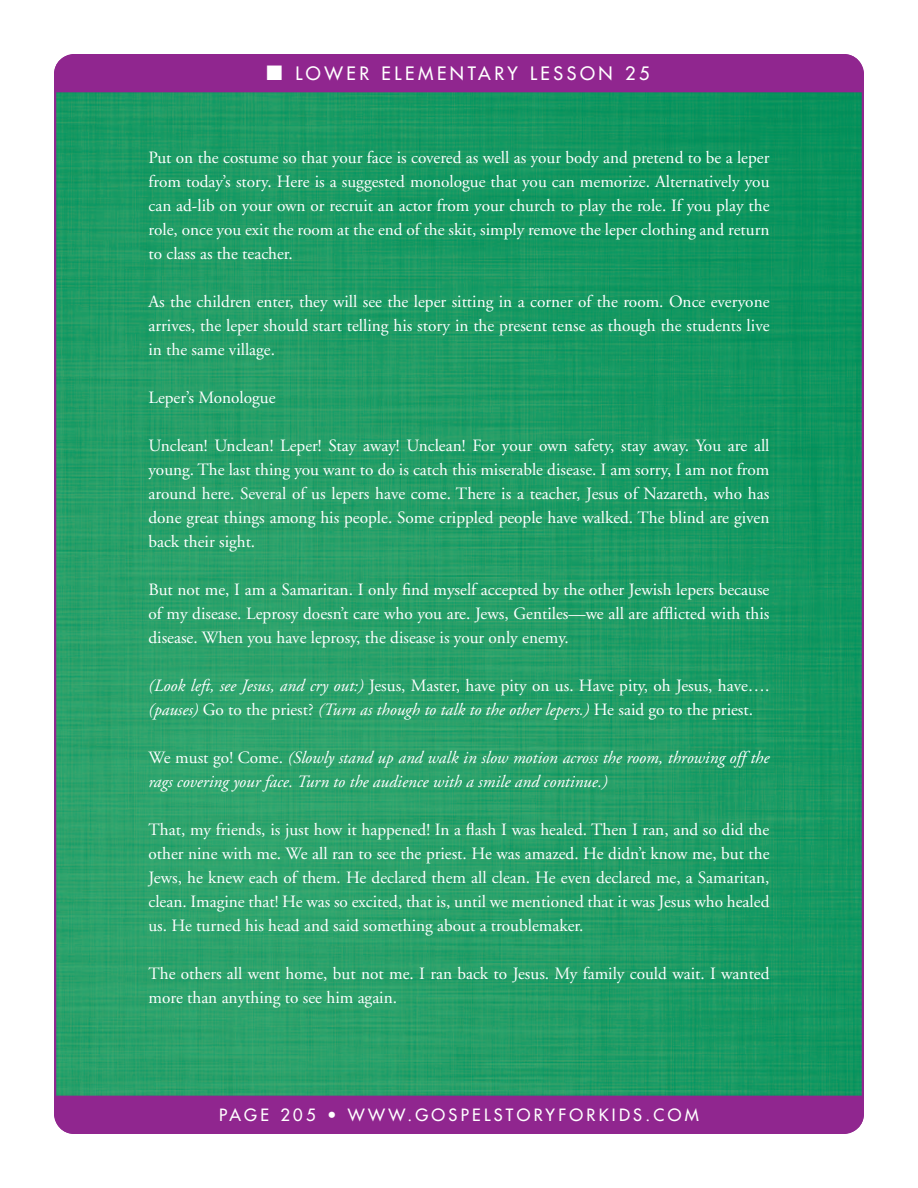
<style>
.page{position:relative;width:918px;height:1188px;background:#fff}
.page>*{position:absolute;margin:0;border:0;box-sizing:border-box;transform-origin:0 0}
.t1{font:18px "Futura";letter-spacing:.2em;color:#fff}
.TXT{font:17.25px/24px "Adobe Garamond";color:#fff;text-align:justify}
.TXT-2{font:italic 17.25px/24px "Adobe Garamond";color:#fff}
.t2{font:16.5px "Futura";letter-spacing:.2em;color:#fff}
.s1{font-style:italic}
.s2{font-style:normal}
</style>
<div class="page">
<img style="left:57px;top:92px;width:804px;height:1004px">
<div style="left:54px;top:54px;width:810px;height:38px;background:#90268f"></div>
<div style="left:54px;top:1096px;width:810px;height:38px;background:#90268f"></div>
<p class="t1" style="left:266px;top:62px;width:385px">■ LOWER ELEMENTARY LESSON 25</p>
<p class="TXT" style="left:148px;top:146px;width:623px">Put on the costume so that your face is covered as well as your body and pretend to be a leper from today’s story. Here is a suggested monologue that you can memorize. Alternatively you can ad-lib on your own or recruit an actor from your church to play the role. If you play the role, once you exit the room at the end of the skit, simply remove the leper clothing and return to class as the teacher.</p>
<p class="TXT" style="left:148px;top:290px;width:623px">As the children enter, they will see the leper sitting in a corner of the room. Once everyone arrives, the leper should start telling his story in the present tense as though the students live in the same village.</p>
<p class="TXT" style="left:148px;top:386px;width:129px">Leper’s Monologue</p>
<p class="TXT" style="left:148px;top:434px;width:623px">Unclean! Unclean! Leper! Stay away! Unclean! For your own safety, stay away. You are all young. The last thing you want to do is catch this miserable disease. I am sorry, I am not from around here. Several of us lepers have come. There is a teacher, Jesus of Nazareth, who has done great things among his people. Some crippled people have walked. The blind are given back their sight.</p>
<p class="TXT" style="left:148px;top:578px;width:622px">But not me, I am a Samaritan. I only find myself accepted by the other Jewish lepers because of my disease. Leprosy doesn’t care who you are. Jews, Gentiles—we all are afflicted with this disease. When you have leprosy, the disease is your only enemy.</p>
<p class="TXT" style="left:148px;top:674px;width:623px"><span class="s1">(Look left, see Jesus, and cry out:)</span> Jesus, Master, have pity on us. Have pity, oh Jesus, have…. <span class="s1">(pauses)</span> Go to the priest? <span class="s1">(Turn as though to talk to the other lepers.)</span> He said go to the priest.</p>
<p class="TXT-2" style="left:148px;top:746px;width:622px"><span class="s2">We must go! Come.</span> (Slowly stand up and walk in slow motion across the room, throwing off the rags covering your face. Turn to the audience with a smile and continue.)</p>
<p class="TXT" style="left:148px;top:818px;width:623px">That, my friends, is just how it happened! In a flash I was healed. Then I ran, and so did the other nine with me. We all ran to see the priest. He was amazed. He didn’t know me, but the Jews, he knew each of them. He declared them all clean. He even declared me, a Samaritan, clean. Imagine that! He was so excited, that is, until we mentioned that it was Jesus who healed us. He turned his head and said something about a troublemaker.</p>
<p class="TXT" style="left:148px;top:962px;width:623px">The others all went home, but not me. I ran back to Jesus. My family could wait. I wanted more than anything to see him again.</p>
<p class="t2" style="left:219px;top:1104px;width:481px">PAGE 205 • WWW.GOSPELSTORYFORKIDS.COM</p>
</div>
